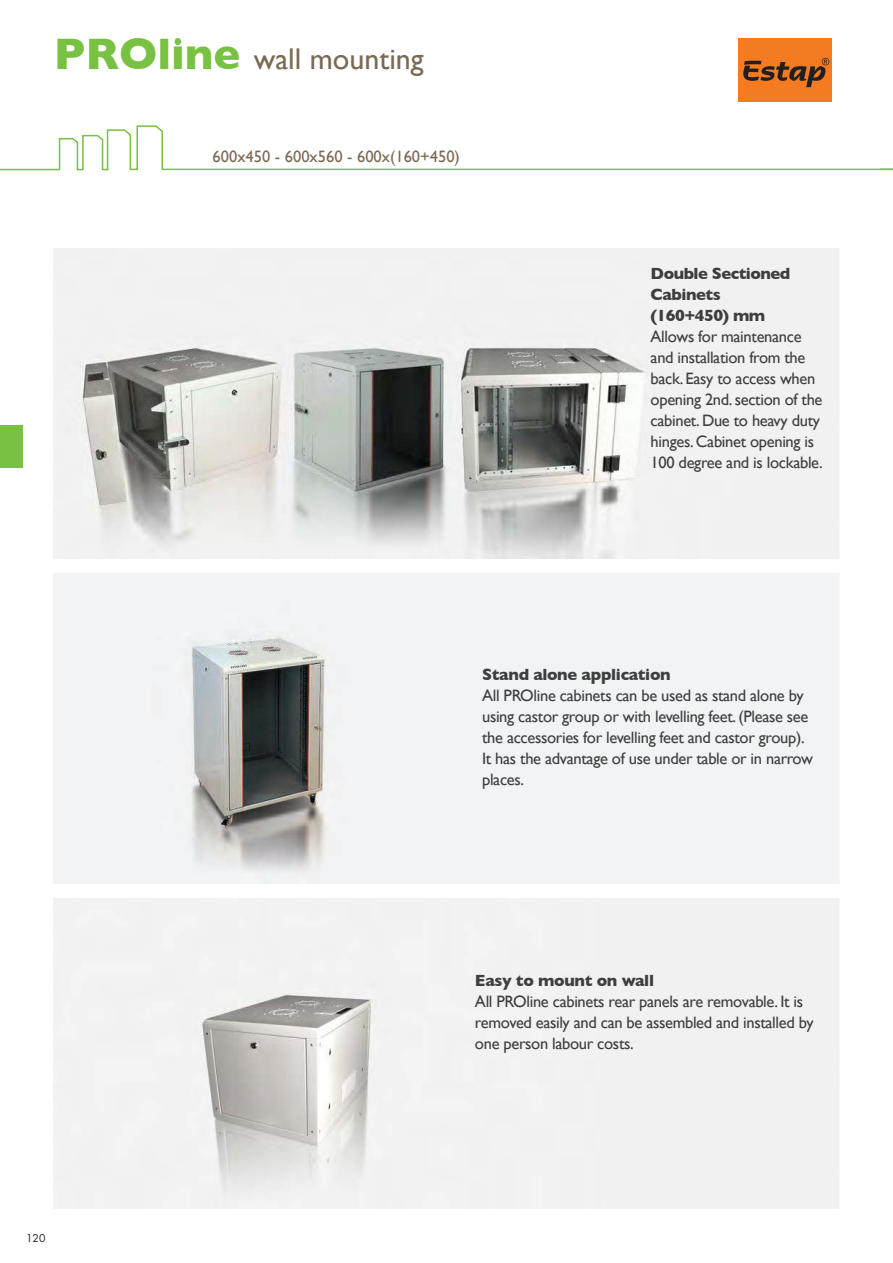
<style>
.page{position:relative;width:893px;height:1263px;background:#fff}
.page>*{position:absolute;margin:0;border:0;box-sizing:border-box;transform-origin:0 0}
.t1{font:30px "Gill Sans";color:#7c6954}
.t2{font:16.5px/21px "Gill Sans";letter-spacing:-.02em;color:#3e3e3f}
.t3{font:700 16.5px/21px "Gill Sans";letter-spacing:-.02em;color:#3e3e3f}
.t4{font:16.5px "Gill Sans";color:#7c6954}
.t5{font:10.5px "Futura";color:#231f20}
.s1{font-weight:700;font-size:45px;color:#79c142}
</style>
<div class="page">
<svg style="left:0;top:125px;width:893px;height:46px"></svg>
<div style="left:0;top:425px;width:23px;height:43px;background:#79c142"></div>
<div style="left:738px;top:39px;width:93px;height:63px;background:#f47b21"></div>
<svg style="left:743px;top:58px;width:86px;height:29px"></svg>
<img style="left:54px;top:248px;width:785px;height:311px">
<img style="left:54px;top:573px;width:785px;height:311px">
<img style="left:54px;top:898px;width:785px;height:311px">
<h1 class="t1" style="left:54px;top:47px;width:371px"><span class="s1">PROline</span> wall mounting</h1>
<p class="t4" style="left:213px;top:149px;width:249px">600x450 - 600x560 - 600x(160+450)</p>
<p class="t3" style="left:651px;top:264px;width:141px">Double Sectioned<br>Cabinets (160+450) mm</p>
<p class="t2" style="left:651px;top:327px;width:174px">Allows for maintenance and installation from the back. Easy to access when opening 2nd. section of the cabinet. Due to heavy duty hinges. Cabinet opening is<br>100 degree and is lockable.</p>
<p class="t5" style="left:26px;top:1233px;width:21px">120</p>
<p class="t3" style="left:482px;top:665px;width:190px">Stand alone application</p>
<p class="t2" style="left:482px;top:686px;width:332px">All PROline cabinets can be used as stand alone by using castor group or with levelling feet. (Please see the accessories for levelling feet and castor group).<br>It has the advantage of use under table or in narrow places.</p>
<p class="t3" style="left:475px;top:971px;width:181px">Easy to mount on wall</p>
<p class="t2" style="left:475px;top:992px;width:340px">All PROline cabinets rear panels are removable. It is removed easily and can be assembled and installed by one person labour costs.</p>
</div>
